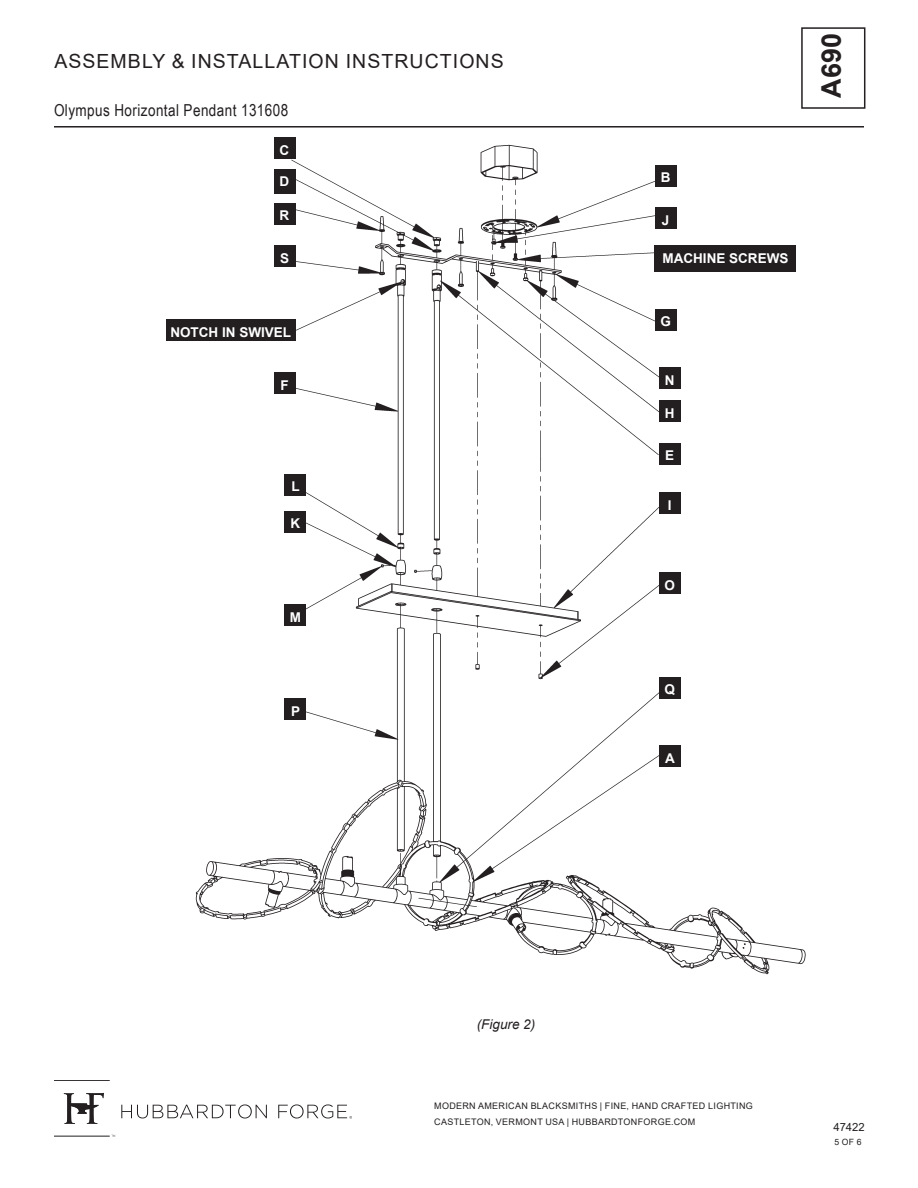
<style>
.page{position:relative;width:918px;height:1188px;background:#fff}
.page>*{position:absolute;margin:0;border:0;box-sizing:border-box;transform-origin:0 0}
.t1{font:700 27px "Arial";color:#231f20}
.t2{font:19.5px "Arial";letter-spacing:.055em;color:#231f20}
.t3{font:16.5px "Arial Narrow";letter-spacing:.025em;color:#231f20}
.slope_ceiling_line{font:700 13.5px "Arial";color:#fff}
.slope_ceiling_line-2{font:italic 13.5px "Arial";color:#231f20}
.t4{font:11.25px "Arial";color:#231f20}
.t5{font:9px/16px "Arial";letter-spacing:.035em;color:#231f20}
.t6{font:8.7px "Arial";color:#231f20}
</style>
<div class="page">
<div style="left:801px;top:27px;width:64px;height:82px;border:2px solid #231f20"></div>
<hr style="left:54px;top:126px;width:810px;height:2px;background:#231f20">
<svg style="left:121px;top:1104px;width:146px;height:14px"></svg>
<hr style="left:54px;top:1136px;width:56px;height:1px;background:#231f20">
<hr style="left:54px;top:1080px;width:56px;height:1px;background:#231f20">
<svg style="left:64px;top:1093px;width:40px;height:31px"></svg>
<svg style="left:278px;top:1104px;width:74px;height:15px"></svg>
<img style="left:192px;top:137px;width:614px;height:838px">
<div style="left:166px;top:320px;width:129px;height:21px;background:#231f20"></div>
<div style="left:655px;top:246px;width:141px;height:26px;background:#231f20"></div>
<div style="left:659px;top:367px;width:22px;height:22px;background:#231f20"></div>
<div style="left:274px;top:138px;width:21px;height:21px;background:#231f20"></div>
<div style="left:659px;top:443px;width:22px;height:21px;background:#231f20"></div>
<div style="left:659px;top:492px;width:22px;height:22px;background:#231f20"></div>
<div style="left:285px;top:698px;width:21px;height:22px;background:#231f20"></div>
<div style="left:659px;top:745px;width:22px;height:22px;background:#231f20"></div>
<div style="left:655px;top:207px;width:22px;height:22px;background:#231f20"></div>
<div style="left:274px;top:169px;width:21px;height:24px;background:#231f20"></div>
<div style="left:659px;top:572px;width:22px;height:22px;background:#231f20"></div>
<div style="left:655px;top:309px;width:22px;height:21px;background:#231f20"></div>
<div style="left:285px;top:474px;width:21px;height:22px;background:#231f20"></div>
<div style="left:285px;top:511px;width:21px;height:21px;background:#231f20"></div>
<div style="left:274px;top:246px;width:21px;height:21px;background:#231f20"></div>
<div style="left:274px;top:373px;width:21px;height:21px;background:#231f20"></div>
<div style="left:274px;top:203px;width:21px;height:22px;background:#231f20"></div>
<div style="left:659px;top:677px;width:22px;height:21px;background:#231f20"></div>
<div style="left:659px;top:401px;width:22px;height:21px;background:#231f20"></div>
<div style="left:285px;top:605px;width:21px;height:21px;background:#231f20"></div>
<div style="left:655px;top:165px;width:22px;height:22px;background:#231f20"></div>
<h2 class="t2" style="left:54px;top:48px;width:451px">ASSEMBLY &amp; INSTALLATION INSTRUCTIONS</h2>
<h3 class="t3" style="left:54px;top:99px;width:236px">Olympus Horizontal Pendant 131608</h3>
<p class="slope_ceiling_line" style="left:280px;top:141px;width:11px">C</p>
<p class="slope_ceiling_line" style="left:280px;top:172px;width:11px">D</p>
<p class="slope_ceiling_line" style="left:280px;top:206px;width:11px">R</p>
<p class="slope_ceiling_line" style="left:280px;top:249px;width:11px">S</p>
<p class="slope_ceiling_line" style="left:170px;top:323px;width:122px">NOTCH IN SWIVEL</p>
<p class="slope_ceiling_line" style="left:280px;top:376px;width:10px">F</p>
<p class="slope_ceiling_line" style="left:291px;top:477px;width:10px">L</p>
<p class="slope_ceiling_line" style="left:291px;top:514px;width:11px">K</p>
<p class="slope_ceiling_line" style="left:290px;top:608px;width:13px">M</p>
<p class="slope_ceiling_line" style="left:291px;top:702px;width:11px">P</p>
<p class="slope_ceiling_line" style="left:661px;top:168px;width:11px">B</p>
<p class="slope_ceiling_line" style="left:662px;top:210px;width:9px">J</p>
<p class="slope_ceiling_line" style="left:662px;top:249px;width:127px">MACHINE SCREWS</p>
<p class="slope_ceiling_line" style="left:660px;top:312px;width:12px">G</p>
<p class="slope_ceiling_line" style="left:665px;top:370px;width:11px">N</p>
<p class="slope_ceiling_line" style="left:665px;top:404px;width:11px">H</p>
<p class="slope_ceiling_line" style="left:665px;top:446px;width:11px">E</p>
<p class="slope_ceiling_line" style="left:668px;top:496px;width:5px">I</p>
<p class="slope_ceiling_line" style="left:664px;top:575px;width:12px">O</p>
<h1 class="t1" style="left:812px;top:98px;width:66px;rotate:-90deg">A690</h1>
<p class="slope_ceiling_line" style="left:664px;top:680px;width:12px">Q</p>
<p class="slope_ceiling_line" style="left:665px;top:748px;width:11px">A</p>
<p class="slope_ceiling_line-2" style="left:477px;top:1016px;width:60px">(Figure 2)</p>
<p class="t5" style="left:434px;top:1097px;width:320px">MODERN AMERICAN BLACKSMITHS | FINE, HAND CRAFTED LIGHTING<br>CASTLETON, VERMONT USA | HUBBARDTONFORGE.COM</p>
<p class="t4" style="left:833px;top:1119px;width:33px">47422</p>
<p class="t6" style="left:834px;top:1136px;width:29px">5 OF 6</p>
</div>
